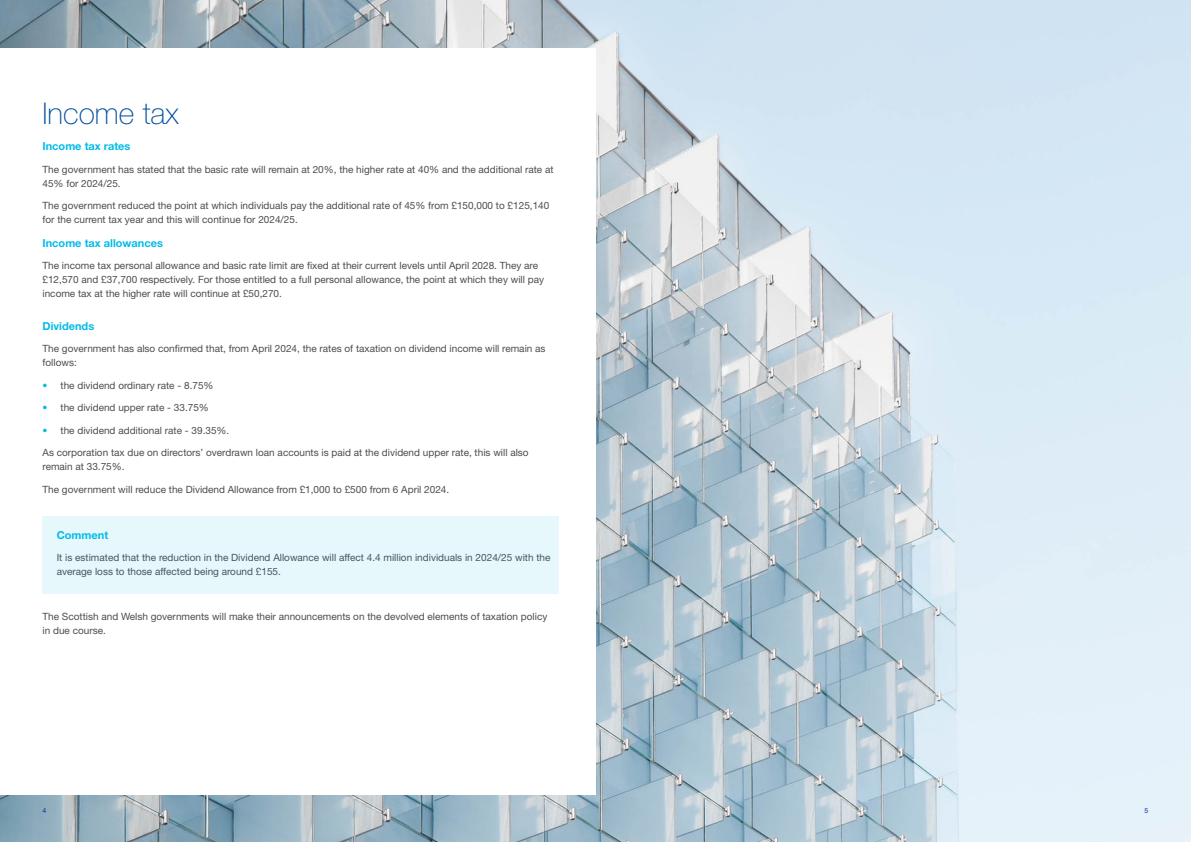
<style>
.page{position:relative;width:1191px;height:842px;background:#fff}
.page>*{position:absolute;margin:0;border:0;box-sizing:border-box;transform-origin:0 0}
.chapter-heading{font:100 30px "Helvetica Neue LT Pro";color:#014f9e}
.chapter-par_header_L1{font:700 11px "Helvetica Neue LT Pro";color:#02bce8}
.body{font:10px/14px "Helvetica Neue LT Pro";color:#4b4c4d}
.chapter-par_header_L1-2{font:10px/14px "Helvetica Neue LT Pro";color:#4b4c4d}
.chapter-footer{font:7px "Helvetica Neue LT Pro";color:#003594}
.s1{color:#02bce8}
</style>
<div class="page">
<img style="left:0;top:0;width:1191px;height:842px">
<div style="left:0;top:48px;width:595px;height:746px;background:#fff"></div>
<div style="left:43px;top:516px;width:515px;height:77px;background:#e6f8fc"></div>
<p class="chapter-heading" style="left:43px;top:95px;width:138px">Income tax</p>
<p class="chapter-par_header_L1" style="left:43px;top:140px;width:89px">Income tax rates</p>
<p class="body" style="left:43px;top:162px;width:512px">The government has stated that the basic rate will remain at 20%, the higher rate at 40% and the additional rate at<br>45% for 2024/25.</p>
<p class="body" style="left:43px;top:198px;width:508px">The government reduced the point at which individuals pay the additional rate of 45% from £150,000 to £125,140 for the current tax year and this will continue for 2024/25.</p>
<p class="chapter-par_header_L1" style="left:43px;top:236px;width:122px">Income tax allowances</p>
<p class="chapter-par_header_L1-2" style="left:43px;top:258px;width:503px">The income tax personal allowance and basic rate limit are fixed at their current levels until April 2028. They are £12,570 and £37,700 respectively. For those entitled to a full personal allowance, the point at which they will pay income tax at the higher rate will continue at £50,270.</p>
<p class="chapter-par_header_L1" style="left:43px;top:319px;width:53px">Dividends</p>
<p class="body" style="left:43px;top:342px;width:504px">The government has also confirmed that, from April 2024, the rates of taxation on dividend income will remain as follows:</p>
<p class="chapter-par_header_L1-2" style="left:43px;top:378px;width:173px"><span class="s1">•</span> the dividend ordinary rate - 8.75%</p>
<p class="chapter-par_header_L1-2" style="left:43px;top:401px;width:168px"><span class="s1">•</span> the dividend upper rate - 33.75%</p>
<p class="chapter-par_header_L1-2" style="left:43px;top:423px;width:188px"><span class="s1">•</span> the dividend additional rate - 39.35%.</p>
<p class="body" style="left:43px;top:446px;width:487px">As corporation tax due on directors’ overdrawn loan accounts is paid at the dividend upper rate, this will also remain at 33.75%.</p>
<p class="body" style="left:43px;top:482px;width:408px">The government will reduce the Dividend Allowance from £1,000 to £500 from 6 April 2024.</p>
<p class="chapter-par_header_L1" style="left:57px;top:528px;width:53px">Comment</p>
<p class="chapter-par_header_L1-2" style="left:57px;top:551px;width:495px">It is estimated that the reduction in the Dividend Allowance will affect 4.4 million individuals in 2024/25 with the average loss to those affected being around £155.</p>
<p class="body" style="left:43px;top:610px;width:506px">The Scottish and Welsh governments will make their announcements on the devolved elements of taxation policy in due course.</p>
<p class="chapter-footer" style="left:43px;top:806px;width:5px">4</p>
<p class="chapter-footer" style="left:1144px;top:806px;width:5px">5</p>
</div>
